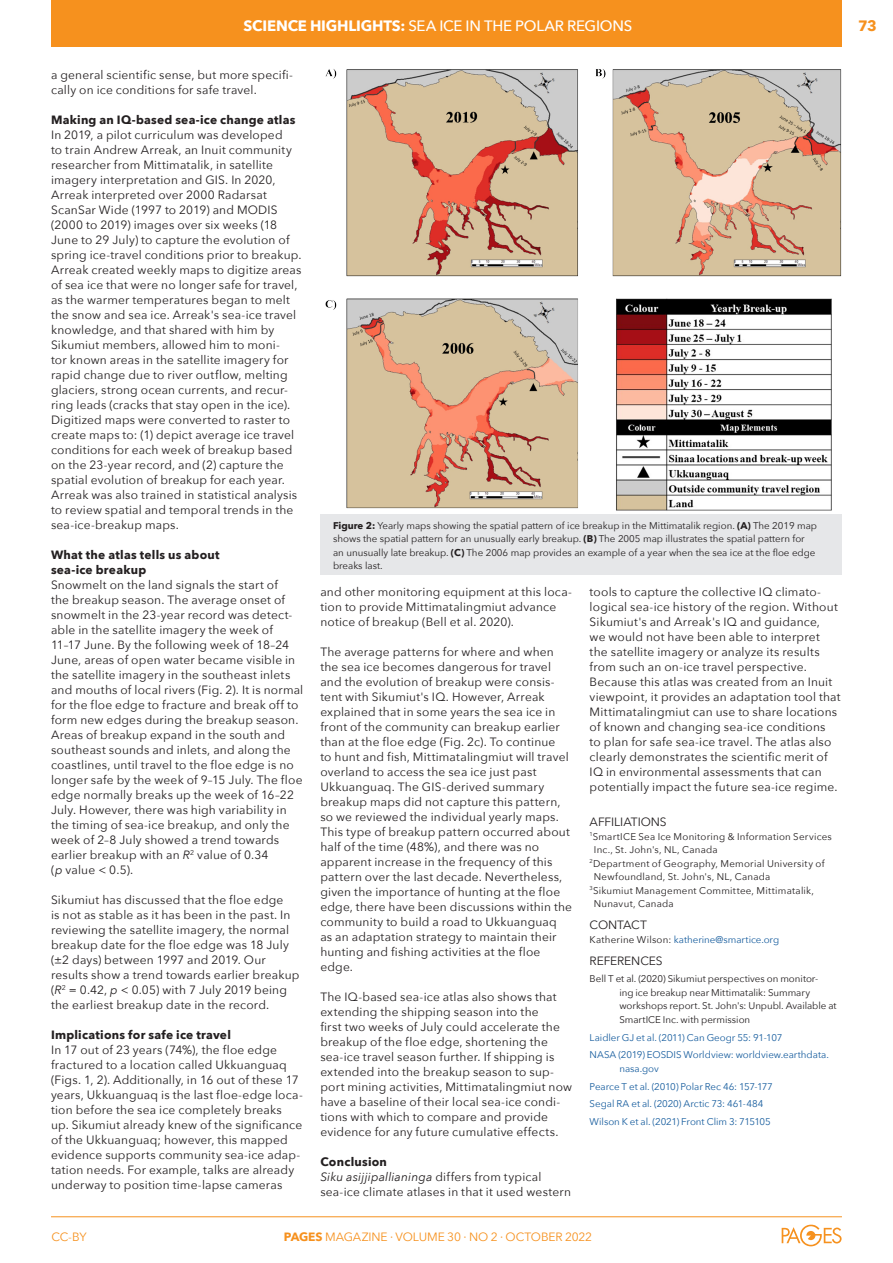
<style>
.page{position:relative;width:893px;height:1263px;background:#fff}
.page>*{position:absolute;margin:0;border:0;box-sizing:border-box;transform-origin:0 0}
.t1{font:500 15px "Avenir Next";letter-spacing:-.015em;color:#fff}
.t2{font:700 15px "Avenir Next";color:#f6911e}
._3col-text{font:12px/15px "Avenir Next";letter-spacing:.015em;color:#231f20}
._3col-subtitles{font:700 12px/15px "Avenir Next";letter-spacing:.02em;color:#231f20}
.t3{font:12px "Avenir Next";letter-spacing:-.005em;color:#f6911e}
.ARTICLE-INFO-Title{font:12px "Avenir Next";letter-spacing:-.005em;color:#231f20}
.ARTICLE-Figure_Capti{font:9.75px/13.5px "Avenir Next";color:#231f20}
.ARTICLE-INFO-Authors{font:9.75px/13.5px "Avenir Next";letter-spacing:.02em;color:#231f20}
.ARTICLE-INFO-Referen{font:9.75px/13.5px "Avenir Next";letter-spacing:-.005em;color:#175d9e}
.ARTICLE-INFO-Referen-2{font:9.75px/13.5px "Avenir Next";letter-spacing:-.005em;color:#231f20}
.ARTICLE-INFO-General{font:9.75px "Avenir Next";letter-spacing:.01em;color:#175d9e}
.s1{font-weight:700}
.s2{font-style:italic}
.s3{color:#231f20}
</style>
<div class="page">
<hr style="left:51px;top:1216px;width:791px;height:1px;background:#f6911e">
<svg style="left:782px;top:1225px;width:60px;height:21px"></svg>
<div style="left:51px;top:0;width:791px;height:46px;background:#f6911e"></div>
<div style="left:320px;top:515px;width:522px;height:60px;background:#e6e7e9"></div>
<img style="left:320px;top:69px;width:522px;height:446px">
<p class="t1" style="left:244px;top:13px;width:388px"><span class="s1">SCIENCE HIGHLIGHTS:</span> SEA ICE IN THE POLAR REGIONS</p>
<p class="t2" style="left:858px;top:12px;width:20px">73</p>
<p class="_3col-text" style="left:51px;top:67px;width:243px">a general scientific sense, but more specifi&shy;cally on ice conditions for safe travel.</p>
<p class="_3col-subtitles" style="left:51px;top:112px;width:246px">Making an IQ-based sea-ice change atlas</p>
<p class="_3col-text" style="left:51px;top:127px;width:252px">In 2019, a pilot curriculum was developed<br>to train Andrew Arreak, an Inuit community researcher from Mittimatalik, in satellite imagery interpretation and GIS. In 2020, Arreak interpreted over 2000 Radarsat ScanSar Wide (1997 to 2019) and MODIS (2000 to 2019) images over six weeks (18<br>June to 29 July) to capture the evolution of spring ice-travel conditions prior to breakup.<br>Arreak created weekly maps to digitize areas of sea ice that were no longer safe for travel, as the warmer temperatures began to melt the snow and sea ice. Arreak's sea-ice travel knowledge, and that shared with him by Sikumiut members, allowed him to moni-<br>tor known areas in the satellite imagery for rapid change due to river outflow, melting glaciers, strong ocean currents, and recur&shy;ring leads (cracks that stay open in the ice).<br>Digitized maps were converted to raster to create maps to: (1) depict average ice travel conditions for each week of breakup based on the 23-year record, and (2) capture the spatial evolution of breakup for each year.<br>Arreak was also trained in statistical analysis to review spatial and temporal trends in the sea-ice-breakup maps.</p>
<p class="_3col-subtitles" style="left:51px;top:547px;width:170px">What the atlas tells us about sea-ice breakup</p>
<p class="_3col-text" style="left:51px;top:577px;width:254px">Snowmelt on the land signals the start of<br>the breakup season. The average onset of snowmelt in the 23-year record was detect&shy;able in the satellite imagery the week of 11–17 June. By the following week of 18–24<br>June, areas of open water became visible in the satellite imagery in the southeast inlets and mouths of local rivers (Fig. 2). It is normal for the floe edge to fracture and break off to form new edges during the breakup season.<br>Areas of breakup expand in the south and southeast sounds and inlets, and along the coastlines, until travel to the floe edge is no longer safe by the week of 9–15 July. The floe edge normally breaks up the week of 16–22<br>July. However, there was high variability in the timing of sea-ice breakup, and only the week of 2–8 July showed a trend towards earlier breakup with an <span class="s2">R</span><sup>2</sup> value of 0.34<br>(<span class="s2">p</span> value &lt; 0.5).</p>
<p class="_3col-text" style="left:51px;top:892px;width:250px">Sikumiut has discussed that the floe edge<br>is not as stable as it has been in the past. In reviewing the satellite imagery, the normal breakup date for the floe edge was 18 July (±2 days) between 1997 and 2019. Our results show a trend towards earlier breakup (<span class="s2">R</span><sup>2</sup> = 0.42, <span class="s2">p</span> &lt; 0.05) with 7 July 2019 being the earliest breakup date in the record.</p>
<p class="_3col-subtitles" style="left:51px;top:1027px;width:181px">Implications for safe ice travel</p>
<p class="_3col-text" style="left:51px;top:1042px;width:253px">In 17 out of 23 years (74%), the floe edge fractured to a location called Ukkuanguaq (Figs. 1, 2). Additionally, in 16 out of these 17 years, Ukkuanguaq is the last floe-edge loca&shy;tion before the sea ice completely breaks<br>up. Sikumiut already knew of the significance of the Ukkuanguaq; however, this mapped evidence supports community sea-ice adap&shy;tation needs. For example, talks are already underway to position time-lapse cameras</p>
<p class="ARTICLE-Figure_Capti" style="left:333px;top:518px;width:486px"><span class="s1">Figure 2:</span> Yearly maps showing the spatial pattern of ice breakup in the Mittimatalik region. <span class="s1">(A)</span> The 2019 map shows the spatial pattern for an unusually early breakup. <span class="s1">(B)</span> The 2005 map illustrates the spatial pattern for an unusually late breakup. <span class="s1">(C)</span> The 2006 map provides an example of a year when the sea ice at the floe edge breaks last.</p>
<p class="_3col-text" style="left:320px;top:584px;width:253px">and other monitoring equipment at this loca&shy;tion to provide Mittimatalingmiut advance notice of breakup (Bell et al. 2020).</p>
<p class="_3col-text" style="left:320px;top:644px;width:253px">The average patterns for where and when the sea ice becomes dangerous for travel and the evolution of breakup were consis&shy;tent with Sikumiut's IQ. However, Arreak explained that in some years the sea ice in front of the community can breakup earlier than at the floe edge (Fig. 2c). To continue<br>to hunt and fish, Mittimatalingmiut will travel overland to access the sea ice just past Ukkuanguaq. The GIS-derived summary breakup maps did not capture this pattern, so we reviewed the individual yearly maps.<br>This type of breakup pattern occurred about half of the time (48%), and there was no apparent increase in the frequency of this pattern over the last decade. Nevertheless, given the importance of hunting at the floe edge, there have been discussions within the community to build a road to Ukkuanguaq<br>as an adaptation strategy to maintain their hunting and fishing activities at the floe edge.</p>
<p class="_3col-text" style="left:320px;top:989px;width:253px">The IQ-based sea-ice atlas also shows that extending the shipping season into the<br>first two weeks of July could accelerate the breakup of the floe edge, shortening the sea-ice travel season further. If shipping is extended into the breakup season to sup&shy;port mining activities, Mittimatalingmiut now have a baseline of their local sea-ice condi&shy;tions with which to compare and provide evidence for any future cumulative effects.</p>
<p class="_3col-subtitles" style="left:320px;top:1154px;width:68px">Conclusion</p>
<p class="_3col-text" style="left:320px;top:1169px;width:252px"><span class="s2">Siku asijjipallianinga</span> differs from typical sea-ice climate atlases in that it used western</p>
<p class="_3col-text" style="left:590px;top:584px;width:253px">tools to capture the collective IQ climato&shy;logical sea-ice history of the region. Without Sikumiut's and Arreak's IQ and guidance,<br>we would not have been able to interpret the satellite imagery or analyze its results from such an on-ice travel perspective.<br>Because this atlas was created from an Inuit viewpoint, it provides an adaptation tool that Mittimatalingmiut can use to share locations of known and changing sea-ice conditions<br>to plan for safe sea-ice travel. The atlas also clearly demonstrates the scientific merit of IQ in environmental assessments that can potentially impact the future sea-ice regime.</p>
<p class="ARTICLE-INFO-Title" style="left:590px;top:812px;width:79px">AFFILIATIONS</p>
<p class="ARTICLE-INFO-Authors" style="left:594px;top:829px;width:240px;text-indent:-4px"><sup>1</sup>SmartICE Sea Ice Monitoring &amp; Information Services<br>Inc., St. John's, NL, Canada</p>
<p class="ARTICLE-INFO-Authors" style="left:594px;top:856px;width:232px;text-indent:-4px"><sup>2</sup>Department of Geography, Memorial University of<br>Newfoundland, St. John's, NL, Canada</p>
<p class="ARTICLE-INFO-Authors" style="left:594px;top:883px;width:222px;text-indent:-4px"><sup>3</sup>Sikumiut Management Committee, Mittimatalik,<br>Nunavut, Canada</p>
<p class="ARTICLE-INFO-Title" style="left:590px;top:915px;width:50px">CONTACT</p>
<p class="ARTICLE-INFO-General" style="left:590px;top:931px;width:191px"><span class="s3">Katherine Wilson:</span> katherine@smartice.org</p>
<p class="ARTICLE-INFO-Title" style="left:590px;top:950px;width:75px">REFERENCES</p>
<p class="ARTICLE-INFO-Referen-2" style="left:619px;top:972px;width:219px;text-indent:-30px">Bell T et al. (2020) Sikumiut perspectives on monitor-<br>ing ice breakup near Mittimatalik: Summary workshops report. St. John's: Unpubl. Available at SmartICE Inc. with permission</p>
<p class="ARTICLE-INFO-Referen" style="left:590px;top:1030px;width:194px">Laidler GJ et al. (2011) Can Geogr 55: 91-107</p>
<p class="ARTICLE-INFO-Referen" style="left:619px;top:1048px;width:211px;text-indent:-30px">NASA (2019) EOSDIS Worldview: worldview.earthdata. nasa.gov</p>
<p class="ARTICLE-INFO-Referen" style="left:590px;top:1079px;width:185px">Pearce T et al. (2010) Polar Rec 46: 157-177</p>
<p class="ARTICLE-INFO-Referen" style="left:590px;top:1097px;width:175px">Segal RA et al. (2020) Arctic 73: 461-484</p>
<p class="ARTICLE-INFO-Referen" style="left:590px;top:1115px;width:183px">Wilson K et al. (2021) Front Clim 3: 715105</p>
<p class="t3" style="left:51px;top:1227px;width:37px">CC-BY</p>
<p class="t3" style="left:284px;top:1227px;width:310px"><span class="s1">PAGES</span> MAGAZINE ∙ VOLUME 30 ∙ NO 2 ∙ Octo ber 2022</p>
</div>
